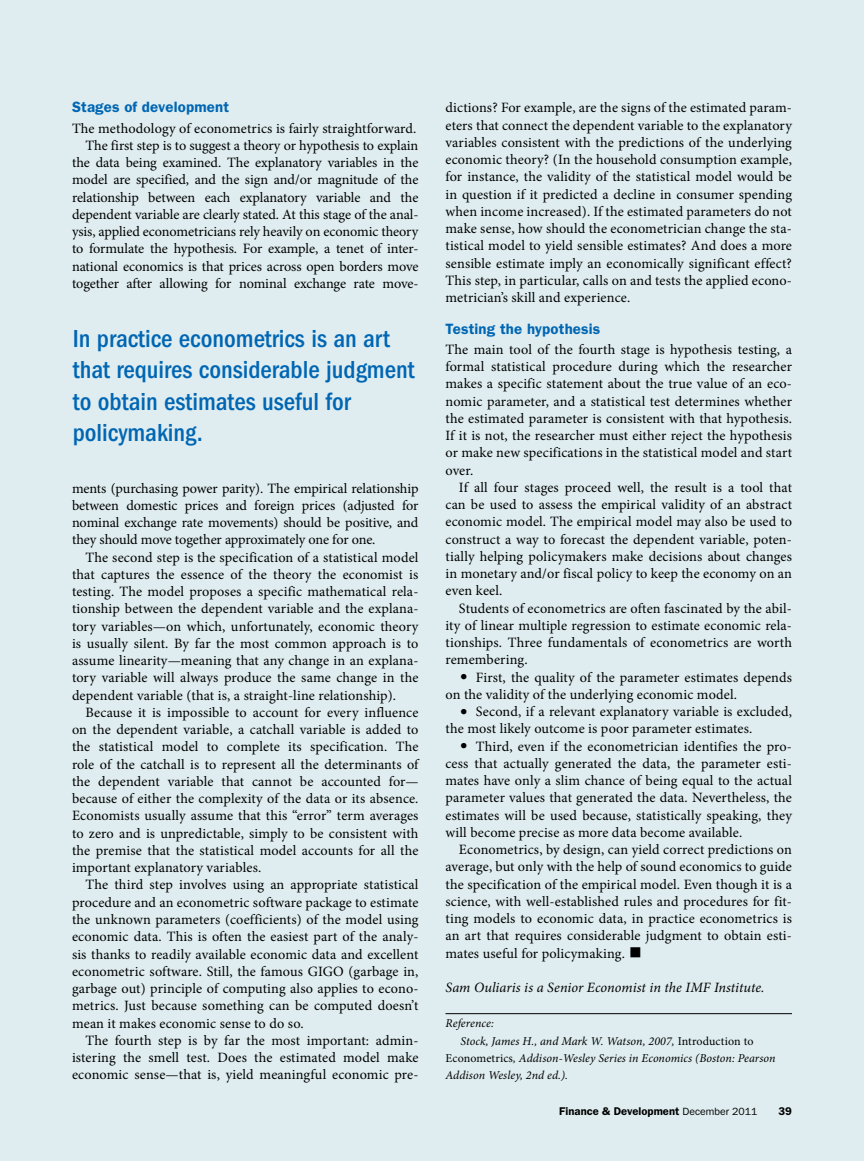
<style>
.page{position:relative;width:864px;height:1161px;background:#dfedf0}
.page>*{position:absolute;margin:0;border:0;box-sizing:border-box;transform-origin:0 0}
.t1{font:34.5px "Minion Pro";color:#000}
.t2{font:500 condensed 25.5px/31.5px "ITC Franklin Gothic Std";color:#0066b3}
.t3{font:600 15px "ITC Franklin Gothic Std";letter-spacing:.01em;color:#0066b3}
.t4{font:14.25px/17.2px "Minion Pro";letter-spacing:.005em;color:#000;text-align:justify}
.t5{font:italic 14.25px "Minion Pro";color:#000}
.t6{font:italic 12px "Minion Pro";letter-spacing:.005em;color:#000}
.t7{font:600 11.25px "ITC Franklin Gothic Std";color:#000}
.s1{font-family:"ITC Franklin Gothic Std Hvy";font-size:15.75px}
.s2{font-style:normal}
.s3{font-weight:400;font-size:10.5px}
</style>
<div class="page">
<hr style="left:446px;top:1013px;width:346px;height:1px;background:#000">
<p class="t3" style="left:72px;top:98px;width:159px">Stages of development</p>
<p class="t4" style="left:72px;top:119px;width:348px;text-align:right">The methodology of econometrics is fairly straightforward.<br>The first step is to suggest a theory or hypothesis to explain the data being examined. The explanatory variables in the model are specified, and the sign and/or magnitude of the relationship between each explanatory variable and the dependent variable are clearly stated. At this stage of the anal&shy;ysis, applied econometricians rely heavily on economic theory to formulate the hypothesis. For example, a tenet of inter&shy;national economics is that prices across open borders move together after allowing for nominal exchange rate move-</p>
<h2 class="t2" style="left:73px;top:323px;width:344px">In practice econometrics is an art that requires considerable judgment to obtain estimates useful for policymaking.</h2>
<p class="t4" style="left:72px;top:479px;width:348px">ments (purchasing power parity). The empirical relationship between domestic prices and foreign prices (adjusted for nominal exchange rate movements) should be positive, and they should move together approximately one for one.</p>
<p class="t4" style="left:72px;top:549px;width:348px;text-indent:13px">The second step is the specification of a statistical model that captures the essence of the theory the economist is testing. The model proposes a specific mathematical rela&shy;tionship between the dependent variable and the explana&shy;tory variables—on which, unfortunately, economic theory is usually silent. By far the most common approach is to assume linearity—meaning that any change in an explana&shy;tory variable will always produce the same change in the dependent variable (that is, a straight-line relationship).</p>
<p class="t4" style="left:72px;top:704px;width:348px;text-indent:13px">Because it is impossible to account for every influence on the dependent variable, a catchall variable is added to the statistical model to complete its specification. The role of the catchall is to represent all the determinants of the dependent variable that cannot be accounted for— because of either the complexity of the data or its absence.<br>Economists usually assume that this “error” term averages to zero and is unpredictable, simply to be consistent with the premise that the statistical model accounts for all the important explanatory variables.</p>
<p class="t4" style="left:72px;top:876px;width:348px;text-indent:13px">The third step involves using an appropriate statistical procedure and an econometric software package to estimate the unknown parameters (coefficients) of the model using economic data. This is often the easiest part of the analy&shy;sis thanks to readily available economic data and excellent econometric software. Still, the famous GIGO (garbage in, garbage out) principle of computing also applies to econo&shy;metrics. Just because something can be computed doesn’t mean it makes economic sense to do so.</p>
<p class="t4" style="left:72px;top:1032px;width:348px;text-indent:13px">The fourth step is by far the most important: admin&shy;istering the smell test. Does the estimated model make economic sense—that is, yield meaningful economic pre-</p>
<p class="t4" style="left:446px;top:99px;width:348px">dictions? For example, are the signs of the estimated param&shy;eters that connect the dependent variable to the explanatory variables consistent with the predictions of the underlying economic theory? (In the household consumption example, for instance, the validity of the statistical model would be in question if it predicted a decline in consumer spending when income increased). If the estimated parameters do not make sense, how should the econometrician change the sta&shy;tistical model to yield sensible estimates? And does a more sensible estimate imply an economically significant effect?<br>This step, in particular, calls on and tests the applied econo&shy;metrician’s skill and experience.</p>
<p class="t3" style="left:446px;top:320px;width:156px">Testing the hypothesis</p>
<p class="t4" style="left:446px;top:341px;width:348px">The main tool of the fourth stage is hypothesis testing, a formal statistical procedure during which the researcher makes a specific statement about the true value of an eco&shy;nomic parameter, and a statistical test determines whether the estimated parameter is consistent with that hypothesis.<br>If it is not, the researcher must either reject the hypothesis or make new specifications in the statistical model and start over.</p>
<p class="t4" style="left:446px;top:479px;width:348px;text-indent:13px">If all four stages proceed well, the result is a tool that can be used to assess the empirical validity of an abstract economic model. The empirical model may also be used to construct a way to forecast the dependent variable, poten&shy;tially helping policymakers make decisions about changes in monetary and/or fiscal policy to keep the economy on an even keel.</p>
<p class="t4" style="left:446px;top:600px;width:348px;text-indent:13px">Students of econometrics are often fascinated by the abil&shy;ity of linear multiple regression to estimate economic rela&shy;tionships. Three fundamentals of econometrics are worth remembering.</p>
<p class="t4" style="left:445px;top:669px;width:348px;text-indent:14px"><span class="s1">•</span> First, the quality of the parameter estimates depends on the validity of the underlying economic model.</p>
<p class="t4" style="left:445px;top:703px;width:348px;text-indent:14px"><span class="s1">•</span> S econd, if a relevant explanatory variable is excluded, the most likely outcome is poor parameter estimates.</p>
<p class="t4" style="left:445px;top:738px;width:348px;text-indent:14px"><span class="s1">•</span> Third, even if the econometrician identifies the pro&shy;cess that actually generated the data, the parameter esti&shy;mates have only a slim chance of being equal to the actual parameter values that generated the data. Nevertheless, the estimates will be used because, statistically speaking, they will become precise as more data become available.</p>
<p class="t4" style="left:445px;top:841px;width:348px;text-indent:13px">Econometrics, by design, can yield correct predictions on average, but only with the help of sound economics to guide the specification of the empirical model. Even though it is a science, with well-established rules and procedures for fit&shy;ting models to economic data, in practice econometrics is an art that requires considerable judgment to obtain esti&shy;mates useful for policymaking.</p>
<h1 class="t1" style="left:629px;top:927px;width:16px">■</h1>
<p class="t5" style="left:446px;top:978px;width:321px">Sam Ouliaris is a Senior Economist in the IMF Institute.</p>
<p class="t6" style="left:446px;top:1015px;width:50px">Reference:</p>
<p class="t6" style="left:460px;top:1033px;width:295px">Stock, James H., and Mark W. Watson, 2007, <span class="s2">Introduction to</span></p>
<p class="t6" style="left:446px;top:1050px;width:332px"><span class="s2">Econometrics</span>, Addison-Wesley Series in Economics (Boston: Pearson</p>
<p class="t6" style="left:446px;top:1067px;width:124px">Addison Wesley, 2nd ed.).</p>
<p class="t7" style="left:559px;top:1104px;width:200px">Finance &amp; Development <span class="s3">December 2011</span></p>
<p class="t7" style="left:779px;top:1104px;width:15px">39</p>
</div>
